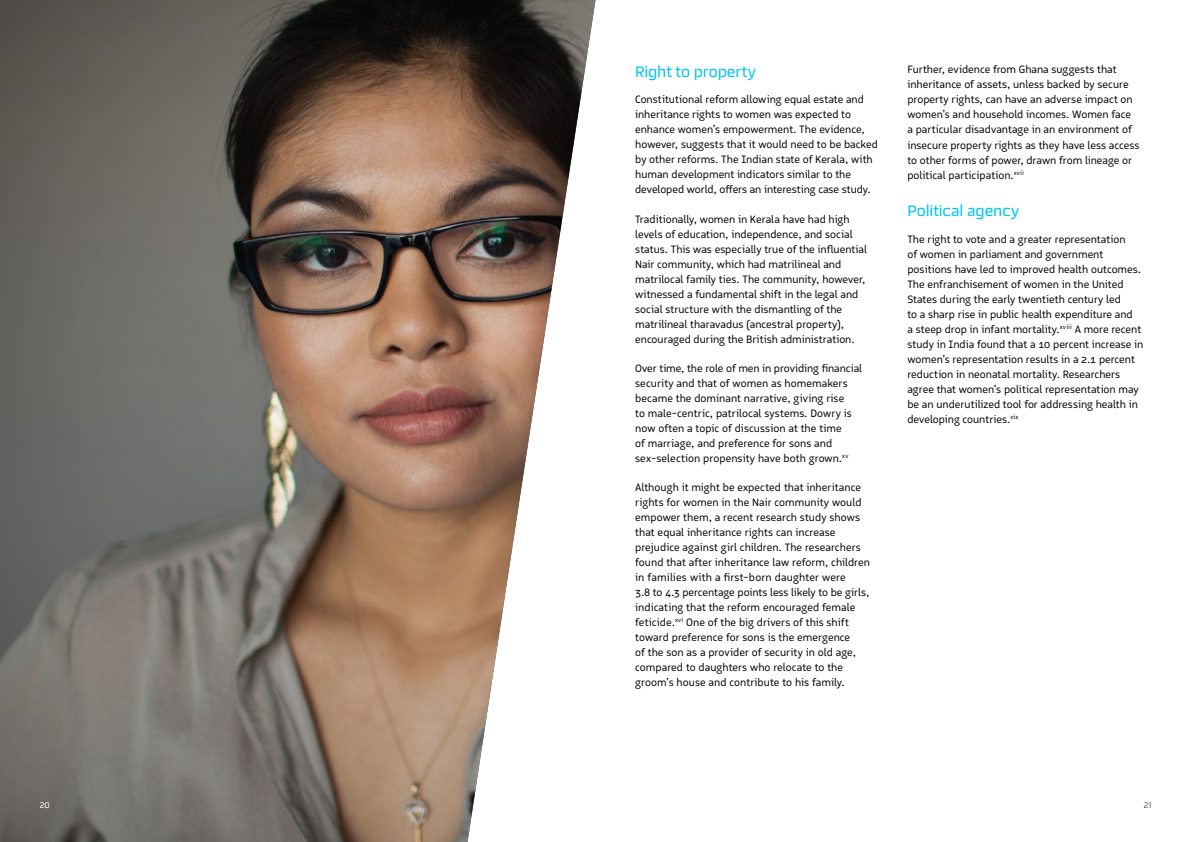
<style>
.page{position:relative;width:1191px;height:842px;background:#fff}
.page>*{position:absolute;margin:0;border:0;box-sizing:border-box;transform-origin:0 0}
.t1{font:15px "Certo Sans";letter-spacing:-.01em;color:#00c7f0}
.t2{font:11px/15px "Logical";letter-spacing:.005em;color:#000}
.t3{font:8px "Certo Sans";color:#fff}
.t4{font:8px "Certo Sans";color:#5a5a5a}
</style>
<div class="page">
<img style="left:0;top:0;width:595px;height:842px">
<h1 class="t1" style="left:635px;top:62px;width:122px">Right to property</h1>
<p class="t2" style="left:635px;top:92px;width:244px">Constitutional reform allowing equal estate and inheritance rights to women was expected to enhance women’s empowerment. The evidence, however, suggests that it would need to be backed by other reforms. The Indian state of Kerala, with human development indicators similar to the developed world, offers an interesting case study.</p>
<p class="t2" style="left:635px;top:211px;width:233px">Traditionally, women in Kerala have had high levels of education, independence, and social status. This was especially true of the influential Nair community, which had matrilineal and matrilocal family ties. The community, however, witnessed a fundamental shift in the legal and social structure with the dismantling of the matrilineal tharavadus (ancestral property), encouraged during the British administration.</p>
<p class="t2" style="left:635px;top:360px;width:228px">Over time, the role of men in providing financial security and that of women as homemakers became the dominant narrative, giving rise<br>to male-centric, patrilocal systems. Dowry is now often a topic of discussion at the time<br>of marriage, and preference for sons and sex-selection propensity have both grown.<sup>xv</sup></p>
<p class="t2" style="left:635px;top:480px;width:236px">Although it might be expected that inheritance rights for women in the Nair community would empower them, a recent research study shows that equal inheritance rights can increase prejudice against girl children. The researchers found that after inheritance law reform, children in families with a first-born daughter were<br>3.8 to 4.3 percentage points less likely to be girls, indicating that the reform encouraged female feticide.<sup>xvi</sup> One of the big drivers of this shift toward preference for sons is the emergence<br>of the son as a provider of security in old age, compared to daughters who relocate to the groom’s house and contribute to his family.</p>
<p class="t2" style="left:907px;top:62px;width:233px">Further, evidence from Ghana suggests that inheritance of assets, unless backed by secure property rights, can have an adverse impact on women’s and household incomes. Women face<br>a particular disadvantage in an environment of insecure property rights as they have less access to other forms of power, drawn from lineage or political participation.<sup>xvii</sup></p>
<h1 class="t1" style="left:907px;top:201px;width:113px">Political agency</h1>
<p class="t2" style="left:907px;top:231px;width:237px">The right to vote and a greater representation<br>of women in parliament and government positions have led to improved health outcomes.<br>The enfranchisement of women in the United States during the early twentieth century led<br>to a sharp rise in public health expenditure and<br>a steep drop in infant mortality.<sup>xviii</sup> A more recent study in India found that a 10 percent increase in women’s representation results in a 2.1 percent reduction in neonatal mortality. Researchers agree that women’s political representation may be an underutilized tool for addressing health in developing countries.<sup>xix</sup></p>
<p class="t3" style="left:40px;top:800px;width:12px">20</p>
<p class="t4" style="left:1143px;top:800px;width:9px">21</p>
</div>
